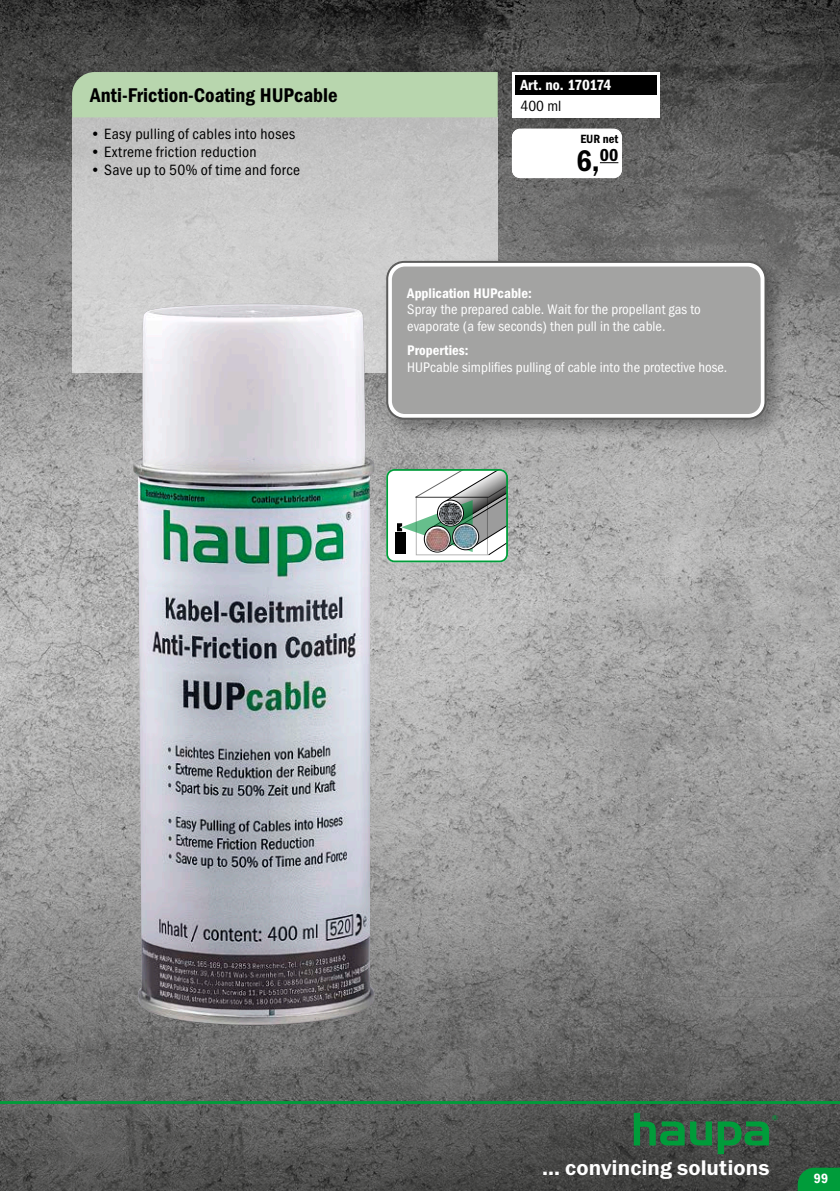
<style>
.page{position:relative;width:840px;height:1191px;background:#fff}
.page>*{position:absolute;margin:0;border:0;box-sizing:border-box;transform-origin:0 0}
.t1{font:30px "Franklin Gothic Demi Cond ITC";color:#000}
.t2{font:21.4px "Franklin Gothic Demi ITC";letter-spacing:.005em;color:#fff}
.t3{font:20px "Franklin Gothic Demi Cond ITC";color:#000}
.t4{font:15px "Franklin Gothic Book Cond ITC";letter-spacing:.015em;color:#000}
.t5{font:14.8px "Franklin Gothic Demi Cond ITC";letter-spacing:-.015em;color:#fff}
.t6{font:14.8px "Franklin Gothic Book Cond ITC";color:#000}
.t7{font:14px/16.8px "Franklin Gothic Book Cond ITC";color:#fff}
.t8{font:14px "Franklin Gothic Demi Cond ITC";color:#fff}
.t9{font:14px "Franklin Gothic LT Com Dm Cn";color:#fff}
.t10{font:12px "Franklin Gothic Demi Cond ITC";color:#000}
</style>
<div class="page">
<img style="left:0;top:0;width:839px;height:1101px">
<svg style="left:0;top:1101px;width:839px;height:90px;background:#4c544e"></svg>
<svg style="left:633px;top:1112px;width:144px;height:42px;background:#306443"></svg>
<div style="left:72px;top:117px;width:425px;height:255px;background:linear-gradient(to bottom,#c1c1c1,#d5d5d5)"></div>
<div style="left:72px;top:72px;width:425px;height:45px;background:#b8d6ae"></div>
<div style="left:511px;top:72px;width:148px;height:45px;background:#fff"></div>
<div style="left:514px;top:75px;width:142px;height:20px;background:#000"></div>
<div style="left:382px;top:257px;width:404px;height:183px;background:#000;opacity:.3"></div>
<div style="left:387px;top:262px;width:378px;height:157px;background:#fff;border-radius:17px"></div>
<div style="left:386px;top:261px;width:380px;height:159px;border:2px solid #5c5c5b;border-radius:17px"></div>
<div style="left:391px;top:266px;width:369px;height:148px;background:#a3a3a2;border-radius:13px"></div>
<img style="left:133px;top:304px;width:242px;height:721px">
<svg style="left:386px;top:469px;width:121px;height:93px"></svg>
<img style="left:406px;top:472px;width:88px;height:23px">
<img style="left:393px;top:495px;width:28px;height:64px">
<img style="left:421px;top:493px;width:86px;height:69px">
<div style="left:386px;top:469px;width:121px;height:93px;border:2px solid #009c3a;border-radius:7px"></div>
<div style="left:512px;top:129px;width:109px;height:48px;background:#fff;border-radius:8px"></div>
<div style="left:511px;top:129px;width:110px;height:49px;border:1px solid #fff;border-radius:8px"></div>
<svg style="left:599px;top:162px;width:19px;height:1px"></svg>
<h3 class="t3" style="left:90px;top:83px;width:249px">Anti-Friction-Coating HUPcable</h3>
<p class="t4" style="left:90px;top:125px;width:206px">• Easy pulling of cables into hoses</p>
<p class="t4" style="left:90px;top:143px;width:168px">• Extreme friction reduction</p>
<p class="t4" style="left:90px;top:161px;width:211px">• Save up to 50% of time and force</p>
<p class="t5" style="left:520px;top:76px;width:92px">Art. no. 170174</p>
<p class="t6" style="left:520px;top:98px;width:42px">400 ml</p>
<p class="t10" style="left:580px;top:131px;width:40px">EUR net</p>
<h1 class="t1" style="left:575px;top:143px;width:44px">6,<sup>00</sup></h1>
<p class="t8" style="left:407px;top:284px;width:126px">Application HUPcable:</p>
<p class="t7" style="left:407px;top:301px;width:295px">Spray the prepared cable. Wait for the propellant gas to evaporate (a few seconds) then pull in the cable.</p>
<p class="t8" style="left:407px;top:342px;width:63px">Properties:</p>
<p class="t7" style="left:407px;top:359px;width:321px">HUPcable simplifies pulling of cable into the protective hose.</p>
<h2 class="t2" style="left:541px;top:1155px;width:229px">... convincing solutions</h2>
<p class="t9" style="left:813px;top:1170px;width:16px">99</p>
</div>
